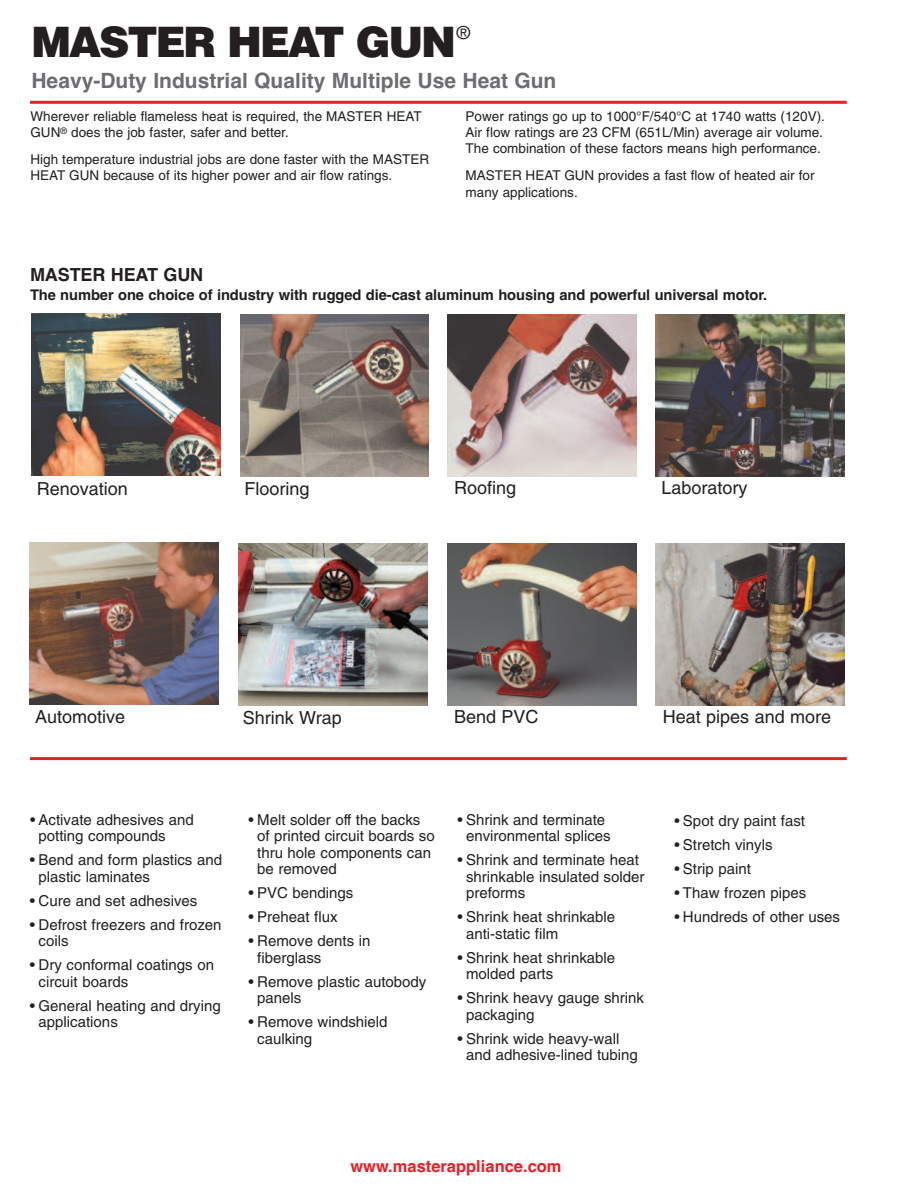
<style>
.page{position:relative;width:918px;height:1188px;background:#fff}
.page>*{position:absolute;margin:0;border:0;box-sizing:border-box;transform-origin:0 0}
.t1{font:900 42px "Helvetica";letter-spacing:-.055em;color:#231f20}
.t2{font:700 21px "Helvetica";color:#6c6d70}
.t3{font:18px "Helvetica";color:#231f20}
.t4{font:700 18px "Helvetica";letter-spacing:-.005em;color:#231f20}
.t5{font:700 16.5px "Helvetica";color:#ee1d23}
.t6{font:15px/16.5px "Helvetica";color:#231f20}
.t7{font:700 14.7px "Helvetica";letter-spacing:-.005em;color:#231f20}
.t8{font:13.5px/16.2px "Helvetica";color:#231f20}
</style>
<div class="page">
<img style="left:32px;top:314px;width:188px;height:162px">
<img style="left:240px;top:315px;width:189px;height:162px">
<img style="left:448px;top:315px;width:189px;height:162px">
<img style="left:656px;top:315px;width:189px;height:162px">
<img style="left:30px;top:543px;width:189px;height:162px">
<img style="left:238px;top:543px;width:189px;height:162px">
<img style="left:448px;top:543px;width:189px;height:162px">
<img style="left:656px;top:543px;width:188px;height:162px">
<hr style="left:30px;top:101px;width:817px;height:3px;background:#ee1d23">
<hr style="left:30px;top:757px;width:817px;height:3px;background:#ee1d23">
<h1 class="t1" style="left:32px;top:18px;width:426px">MASTER HEAT GUN</h1>
<p class="t3" style="left:457px;top:26px;width:15px">®</p>
<h2 class="t2" style="left:32px;top:68px;width:526px">Heavy-Duty Industrial Quality Multiple Use Heat Gun</h2>
<p class="t8" style="left:30px;top:109px;width:393px">Wherever reliable flameless heat is required, the MASTER HEAT<br>GUN<sup>®</sup> does the job faster, safer and better.</p>
<p class="t8" style="left:30px;top:152px;width:400px">High temperature industrial jobs are done faster with the MASTER<br>HEAT GUN because of its higher power and air flow ratings.</p>
<p class="t8" style="left:466px;top:109px;width:361px">Power ratings go up to 1000°F/540°C at 1740 watts (120V).<br>Air flow ratings are 23 CFM (651L/Min) average air volume.<br>The combination of these factors means high performance.</p>
<p class="t8" style="left:466px;top:169px;width:350px">MASTER HEAT GUN provides a fast flow of heated air for many applications.</p>
<p class="t4" style="left:30px;top:264px;width:175px">MASTER HEAT GUN</p>
<p class="t7" style="left:30px;top:287px;width:739px">The number one choice of industry with rugged die-cast aluminum housing and powerful universal motor.</p>
<p class="t3" style="left:37px;top:482px;width:93px">Renovation</p>
<p class="t3" style="left:244px;top:482px;width:67px">Flooring</p>
<p class="t3" style="left:454px;top:481px;width:64px">Roofing</p>
<p class="t3" style="left:662px;top:481px;width:88px">Laboratory</p>
<p class="t3" style="left:35px;top:711px;width:92px">Automotive</p>
<p class="t3" style="left:243px;top:711px;width:101px">Shrink Wrap</p>
<p class="t3" style="left:454px;top:710px;width:86px">Bend PVC</p>
<p class="t3" style="left:663px;top:710px;width:170px">Heat pipes and more</p>
<p class="t6" style="left:39px;top:812px;width:157px;text-indent:-9px">• Activate adhesives and potting compounds</p>
<p class="t6" style="left:39px;top:853px;width:185px;text-indent:-9px">• Bend and form plastics and plastic laminates</p>
<p class="t6" style="left:30px;top:894px;width:169px">• Cure and set adhesives</p>
<p class="t6" style="left:39px;top:918px;width:184px;text-indent:-9px">• Defrost freezers and frozen coils</p>
<p class="t6" style="left:39px;top:958px;width:177px;text-indent:-9px">• Dry conformal coatings on circuit boards</p>
<p class="t6" style="left:39px;top:999px;width:184px;text-indent:-9px">• General heating and drying applications</p>
<p class="t6" style="left:257px;top:813px;width:179px;text-indent:-9px">• Melt solder off the backs of printed circuit boards so thru hole components can be removed</p>
<p class="t6" style="left:249px;top:886px;width:106px">• PVC bendings</p>
<p class="t6" style="left:249px;top:910px;width:91px">• Preheat flux</p>
<p class="t6" style="left:257px;top:934px;width:115px;text-indent:-9px">• Remove dents in fiberglass</p>
<p class="t6" style="left:257px;top:975px;width:171px;text-indent:-9px">• Remove plastic autobody panels</p>
<p class="t6" style="left:257px;top:1015px;width:132px;text-indent:-9px">• Remove windshield caulking</p>
<p class="t6" style="left:457px;top:813px;width:155px;text-align:center">• Shrink and terminate environmental splices</p>
<p class="t6" style="left:466px;top:853px;width:180px;text-indent:-9px">• Shrink and terminate heat shrinkable insulated solder preforms</p>
<p class="t6" style="left:466px;top:910px;width:151px;text-indent:-9px">• Shrink heat shrinkable anti-static film</p>
<p class="t6" style="left:466px;top:951px;width:151px;text-indent:-9px">• Shrink heat shrinkable molded parts</p>
<p class="t6" style="left:466px;top:991px;width:179px;text-indent:-9px">• Shrink heavy gauge shrink packaging</p>
<p class="t6" style="left:466px;top:1032px;width:173px;text-indent:-9px">• Shrink wide heavy-wall and adhesive-lined tubing</p>
<p class="t6" style="left:674px;top:814px;width:132px">• Spot dry paint fast</p>
<p class="t6" style="left:674px;top:838px;width:100px">• Stretch vinyls</p>
<p class="t6" style="left:674px;top:862px;width:78px">• Strip paint</p>
<p class="t6" style="left:674px;top:886px;width:133px">• Thaw frozen pipes</p>
<p class="t6" style="left:674px;top:910px;width:167px">• Hundreds of other uses</p>
<p class="t5" style="left:350px;top:1156px;width:213px">www.masterappliance.com</p>
</div>
